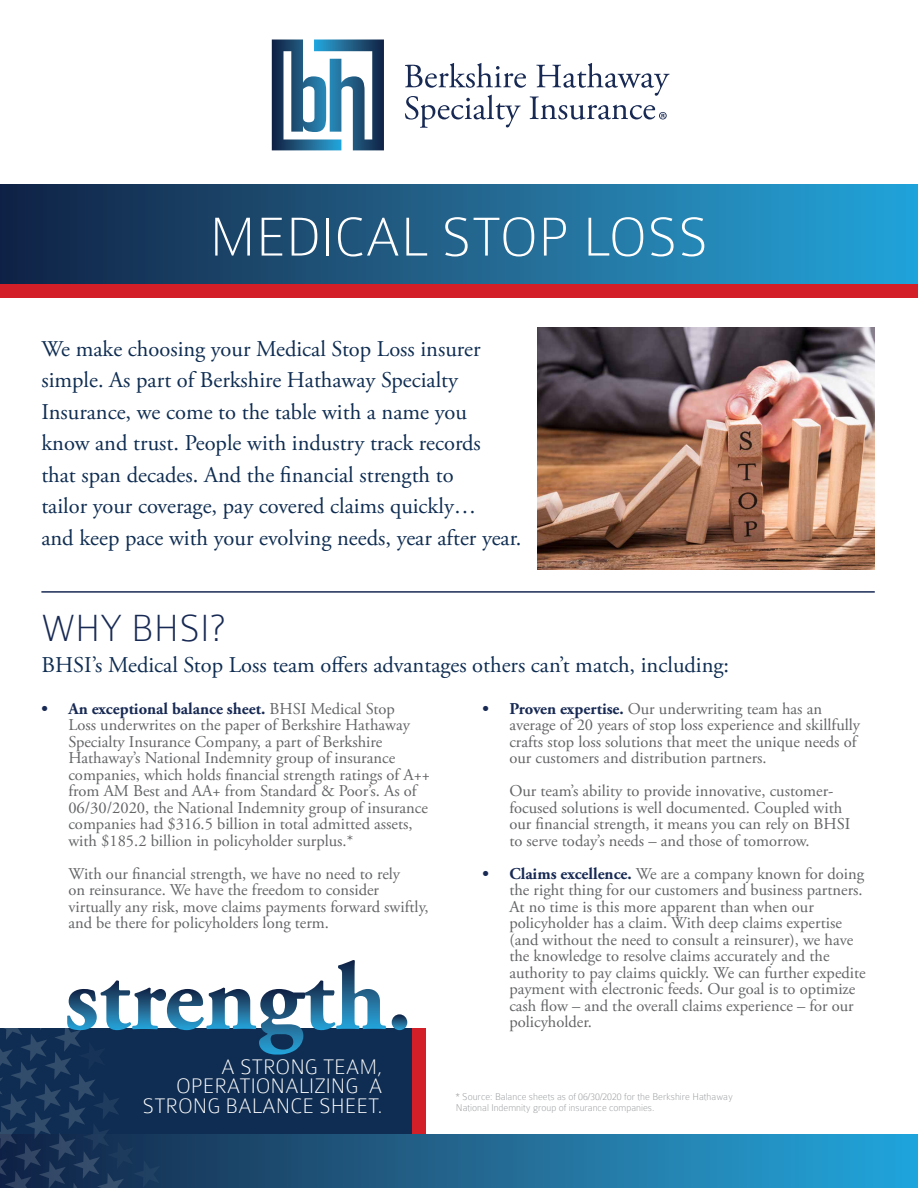
<style>
.page{position:relative;width:918px;height:1188px;background:#fff}
.page>*{position:absolute;margin:0;border:0;box-sizing:border-box;transform-origin:0 0}
.t1{font:100 58.5px "Colaborate";color:#fff}
.t2{font:100 40.5px "Colaborate";color:#182a54}
.t3{font:22.5px/31.5px "Adobe Garamond Pro";color:#0f2d52}
.t4{font:100 22.5px/19.5px "Colaborate";color:#fff;text-align:right}
.t5{font:16.5px/16.5px "Adobe Garamond Pro";color:#636466}
.t6{font:100 10.5px/10.5px "Colaborate";color:#939598}
.s1{font-weight:700;color:#182a54}
</style>
<div class="page">
<div style="left:0;top:1028px;width:414px;height:160px;background:#0f2d52"></div>
<div style="left:0;top:184px;width:918px;height:106px;background:linear-gradient(to right,#152242,#28a5d9)"></div>
<hr style="left:41px;top:591px;width:834px;height:2px;background:#182a54">
<svg style="left:386px;top:1134px;width:532px;height:54px;background:#2380ae"></svg>
<svg style="left:392px;top:1014px;width:15px;height:16px"></svg>
<svg style="left:0;top:960px;width:386px;height:228px"></svg>
<img style="left:537px;top:327px;width:338px;height:243px">
<div style="left:412px;top:1028px;width:14px;height:106px;background:#d32028"></div>
<div style="left:0;top:284px;width:918px;height:14px;background:#d32028"></div>
<svg style="left:272px;top:40px;width:112px;height:110px"></svg>
<svg style="left:405px;top:63px;width:265px;height:65px"></svg>
<h1 class="t1" style="left:209px;top:207px;width:501px">MEDICAL STOP LOSS</h1>
<p class="t3" style="left:41px;top:334px;width:482px">We make choosing your Medical Stop Loss insurer simple. As part of Berkshire Hathaway Specialty Insurance, we come to the table with a name you<br>know and trust. People with industry track records<br>that span decades. And the financial strength to<br>tailor your coverage, pay covered claims quickly…<br>and keep pace with your evolving needs, year after year.</p>
<h2 class="t2" style="left:41px;top:607px;width:185px">WHY BHSI?</h2>
<h3 class="t3" style="left:41px;top:650px;width:689px">BHSI’s Medical Stop Loss team offers advantages others can’t match, including:</h3>
<p class="t5" style="left:68px;top:701px;width:363px;text-indent:-27px"><span class="s1">• An exceptional balance sheet.</span> BHSI Medical Stop<br>Loss underwrites on the paper of Berkshire Hathaway Specialty Insurance Company, a part of Berkshire Hathaway’s National Indemnity group of insurance companies, which holds financial strength ratings of A++ from AM Best and AA+ from Standard &amp; Poor’s. As of 06/30/2020, the National Indemnity group of insurance companies had $316.5 billion in total admitted assets, with $185.2 billion in policyholder surplus.*</p>
<p class="t5" style="left:68px;top:866px;width:362px">With our financial strength, we have no need to rely<br>on reinsurance. We have the freedom to consider virtually any risk, move claims payments forward swiftly, and be there for policyholders long term.</p>
<h3 class="t4" style="left:143px;top:1057px;width:241px">A STRONG TEAM,<br>OPERATIONALIZING A<br>STRONG BALANCE SHEET.</h3>
<p class="t5" style="left:509px;top:701px;width:352px;text-indent:-27px"><span class="s1">• Proven expertise.</span> Our underwriting team has an average of 20 years of stop loss experience and skillfully crafts stop loss solutions that meet the unique needs of our customers and distribution partners.</p>
<p class="t5" style="left:509px;top:783px;width:342px">Our team’s ability to provide innovative, customer&shy;focused solutions is well documented. Coupled with our financial strength, it means you can rely on BHSI to serve today’s needs – and those of tomorrow.</p>
<p class="t5" style="left:509px;top:866px;width:358px;text-indent:-27px"><span class="s1">• Claims excellence.</span> We are a company known for doing the right thing for our customers and business partners.<br>At no time is this more apparent than when our policyholder has a claim. With deep claims expertise (and without the need to consult a reinsurer), we have the knowledge to resolve claims accurately and the authority to pay claims quickly. We can further expedite payment with electronic feeds. Our goal is to optimize cash flow – and the overall claims experience – for our policyholder.</p>
<p class="t6" style="left:456px;top:1092px;width:278px">* Source: Balance sheets as of 06/30/2020 for the Berkshire Hathaway<br>National Indemnity group of insurance companies.</p>
</div>
